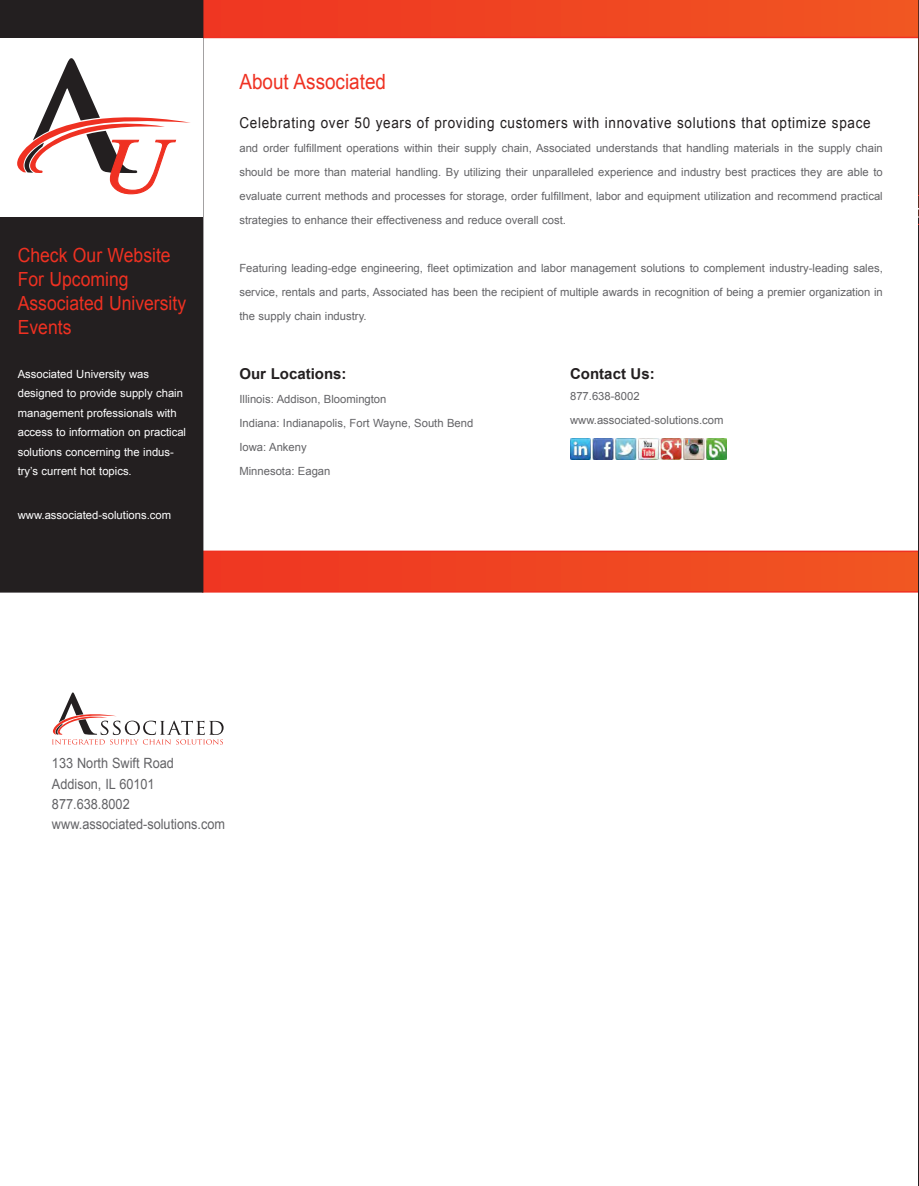
<style>
.page{position:relative;width:919px;height:1186px;background:#fff}
.page>*{position:absolute;margin:0;border:0;box-sizing:border-box;transform-origin:0 0}
.t1{font:italic 78.9px "Times New Roman";color:#ef3122;scale:1.16 1}
.t2{font:21px "Arial";color:#ef3122;scale:.9 1}
.t3{font:19.5px/24px "Arial";color:#ef3122;scale:.9 1}
.t4{font:15px "Arial";letter-spacing:.05em;color:#231f20;scale:.9 1}
.t5{font:700 15px "Arial";color:#231f20}
.t6{font:14.1px "Arial";color:#636366;scale:.9 1}
.t7{font:11.25px/24px "Arial";color:#636366;text-align:justify}
.t8{font:11.25px/19.5px "Arial";color:#fff}
</style>
<div class="page">
<svg style="left:203px;top:550px;width:715px;height:42px;background:#ef4725"></svg>
<div style="left:0;top:0;width:203px;height:592px;background:#231f20"></div>
<hr style="left:918px;top:0;width:1px;height:1186px;background:#231f20">
<svg style="left:202px;top:0;width:717px;height:242px"></svg>
<div style="left:0;top:38px;width:202px;height:179px;background:#fff"></div>
<svg style="left:17px;top:58px;width:173px;height:137px"></svg>
<svg style="left:52px;top:692px;width:171px;height:52px"></svg>
<img style="left:570px;top:439px;width:156px;height:20px">
<p class="t1" style="left:101px;top:112px;width:58px">U</p>
<p class="t3" style="left:18px;top:243px;width:188px">Check Our Website<br>For Upcoming<br>Associated University<br>Events</p>
<p class="t8" style="left:18px;top:364px;width:170px">Associated University was designed to provide supply chain management professionals with access to information on practical solutions concerning the indus&shy;try’s current hot topics.</p>
<p class="t8" style="left:18px;top:505px;width:155px">www.associated-solutions.com</p>
<p class="t2" style="left:239px;top:68px;width:164px">About Associated</p>
<p class="t4" style="left:239px;top:113px;width:702px">Celebrating over 50 years of providing customers with innovative solutions that optimize space</p>
<p class="t7" style="left:239px;top:136px;width:644px">and order fulfillment operations within their supply chain, Associated understands that handling materials in the supply chain should be more than material handling. By utilizing their unparalleled experience and industry best practices they are able to evaluate current methods and processes for storage, order fulfillment, labor and equipment utilization and recommend practical strategies to enhance their effectiveness and reduce overall cost.</p>
<p class="t7" style="left:239px;top:256px;width:644px">Featuring leading-edge engineering, fleet optimization and labor management solutions to complement industry-leading sales, service, rentals and parts, Associated has been the recipient of multiple awards in recognition of being a premier organization in the supply chain industry.</p>
<p class="t5" style="left:239px;top:364px;width:109px">Our Locations:</p>
<p class="t7" style="left:239px;top:387px;width:148px">Illinois: Addison, Bloomington</p>
<p class="t7" style="left:239px;top:411px;width:235px">Indiana: Indianapolis, Fort Wayne, South Bend</p>
<p class="t7" style="left:239px;top:435px;width:69px">Iowa: Ankeny</p>
<p class="t7" style="left:239px;top:459px;width:92px">Minnesota: Eagan</p>
<p class="t5" style="left:570px;top:364px;width:86px">Contact Us:</p>
<p class="t7" style="left:570px;top:384px;width:71px">877.638-8002</p>
<p class="t7" style="left:570px;top:408px;width:155px">www.associated-solutions.com</p>
<p class="t6" style="left:52px;top:754px;width:137px">133 North Swift Road</p>
<p class="t6" style="left:52px;top:774px;width:116px">Addison, IL 60101</p>
<p class="t6" style="left:52px;top:794px;width:88px">877.638.8002</p>
<p class="t6" style="left:52px;top:815px;width:194px">www.associated-solutions.com</p>
</div>
